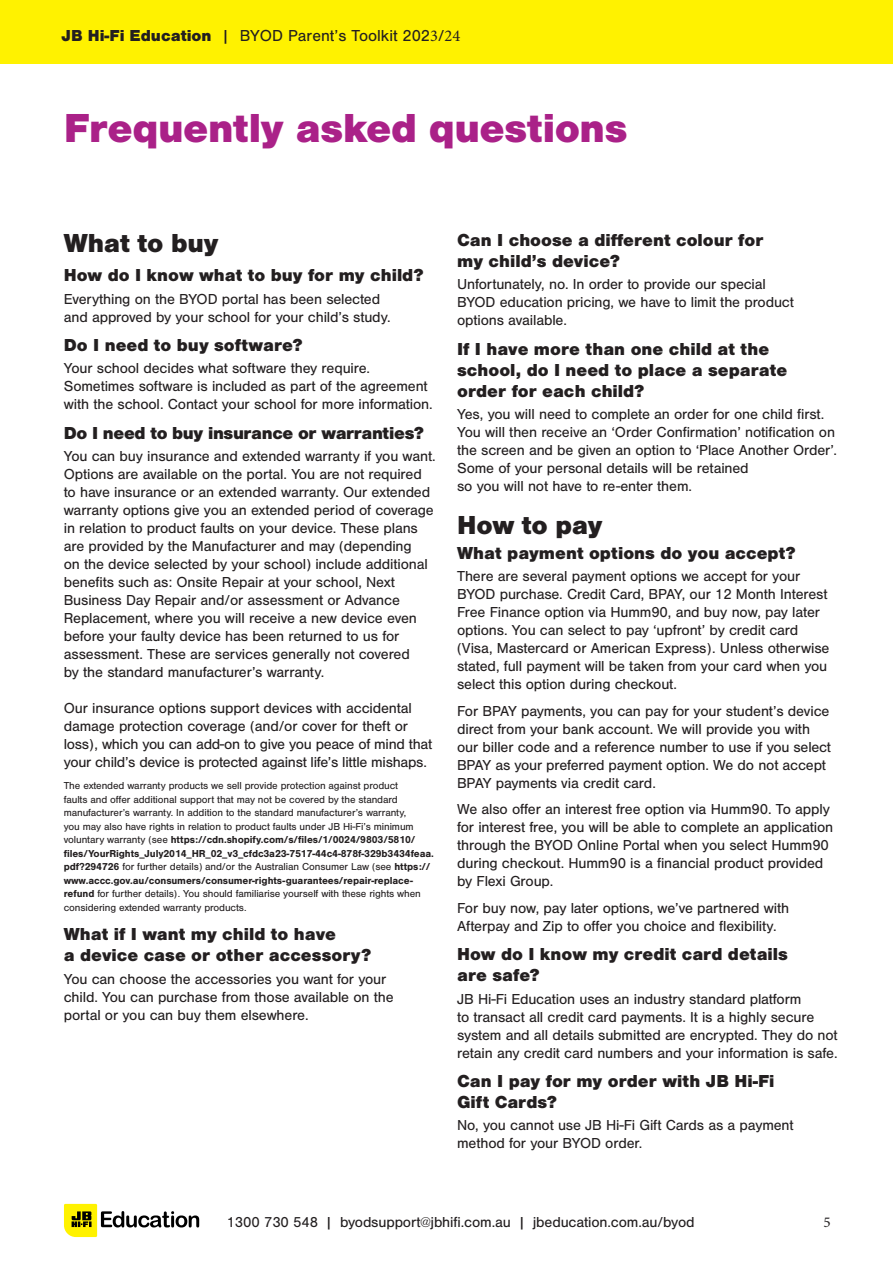
<style>
.page{position:relative;width:893px;height:1263px;background:#fff}
.page>*{position:absolute;margin:0;border:0;box-sizing:border-box;transform-origin:0 0}
.t1{font:900 42px "Nimbus San";letter-spacing:-.01em;color:#aa2188}
.t2{font:900 27px "Nimbus San";letter-spacing:-.01em;color:#231f20}
.t3{font:900 18px/21px "Nimbus San";color:#231f20}
.t4{font:900 18px "Nimbus San";letter-spacing:-.02em;color:#231f20}
.t5{font:16.5px "Nimbus San";color:#231f20}
.t6{font:15px/18px "Nimbus San";letter-spacing:-.01em;color:#231f20}
.t7{font:15px "Minion Pro";color:#231f20}
.t8{font:10.5px/13.5px "Nimbus San";letter-spacing:-.01em;color:#231f20}
.s1{font-weight:900}
.s2{font-family:"Minion Pro"}
.s3{font-weight:700}
</style>
<div class="page">
<div style="left:0;top:0;width:893px;height:64px;background:#fff200"></div>
<svg style="left:64px;top:1204px;width:135px;height:33px"></svg>
<p class="t5" style="left:62px;top:26px;width:400px"><span class="s1">JB Hi-Fi Education</span> | BYOD Parent’s Toolkit 202<span class="s2">3</span>/<span class="s2">24</span></p>
<h1 class="t1" style="left:64px;top:104px;width:565px">Frequently asked questions</h1>
<h2 class="t2" style="left:64px;top:227px;width:156px">What to buy</h2>
<p class="t3" style="left:64px;top:265px;width:361px">How do I know what to buy for my child?</p>
<p class="t6" style="left:64px;top:290px;width:328px">Everything on the BYOD portal has been selected and approved by your school for your child’s study.</p>
<p class="t3" style="left:64px;top:335px;width:240px">Do I need to buy software?</p>
<p class="t6" style="left:64px;top:360px;width:371px">Your school decides what software they require.<br>Sometimes software is included as part of the agreement with the school. Contact your school for more information.</p>
<p class="t4" style="left:64px;top:423px;width:362px">Do I need to buy insurance or warranties?</p>
<p class="t6" style="left:64px;top:447px;width:374px">You can buy insurance and extended warranty if you want.<br>Options are available on the portal. You are not required to have insurance or an extended warranty. Our extended warranty options give you an extended period of coverage in relation to product faults on your device. These plans are provided by the Manufacturer and may (depending<br>on the device selected by your school) include additional benefits such as: Onsite Repair at your school, Next Business Day Repair and/or assessment or Advance Replacement, where you will receive a new device even before your faulty device has been returned to us for assessment. These are services generally not covered<br>by the standard manufacturer’s warranty.</p>
<p class="t6" style="left:64px;top:699px;width:370px">Our insurance options support devices with accidental damage protection coverage (and/or cover for theft or loss), which you can add-on to give you peace of mind that your child’s device is protected against life’s little mishaps.</p>
<p class="t8" style="left:64px;top:779px;width:372px">The extended warranty products we sell provide protection against product<br>faults and offer additional support that may not be covered by the standard manufacturer’s warranty. In addition to the standard manufacturer’s warranty,<br>you may also have rights in relation to product faults under JB Hi-Fi’s minimum voluntary warranty (see <span class="s3">https://cdn.shopify.com/s/files/1/0024/9803/5810/ files/YourRights_July2014_HR_02_v3_cfdc3a23-7517-44c4-878f-329b3434feaa. pdf?294726</span> for further details) and/or the Australian Consumer Law (see <span class="s3">https:// www.accc.gov.au/consumers/consumer-rights-guarantees/repair-replace&shy;refund</span> for further details). You should familiarise yourself with these rights when considering extended warranty products.</p>
<p class="t3" style="left:64px;top:924px;width:309px">What if I want my child to have<br>a device case or other accessory?</p>
<p class="t6" style="left:64px;top:970px;width:331px">You can choose the accessories you want for your child. You can purchase from those available on the portal or you can buy them elsewhere.</p>
<p class="t3" style="left:457px;top:229px;width:308px">Can I choose a different colour for my child’s device?</p>
<p class="t6" style="left:457px;top:275px;width:338px">Unfortunately, no. In order to provide our special<br>BYOD education pricing, we have to limit the product options available.</p>
<p class="t3" style="left:457px;top:338px;width:332px">If I have more than one child at the school, do I need to place a separate order for each child?</p>
<p class="t6" style="left:457px;top:405px;width:381px">Yes, you will need to complete an order for one child first.<br>You will then receive an ‘Order Confirmation’ notification on the screen and be given an option to ‘Place Another Order’.<br>Some of your personal details will be retained<br>so you will not have to re-enter them.</p>
<h2 class="t2" style="left:457px;top:509px;width:147px">How to pay</h2>
<p class="t3" style="left:457px;top:542px;width:340px">What payment options do you accept?</p>
<p class="t6" style="left:457px;top:567px;width:374px">There are several payment options we accept for your BYOD purchase. Credit Card, BPAY, our 12 Month Interest Free Finance option via Humm90, and buy now, pay later options. You can select to pay ‘upfront’ by credit card (Visa, Mastercard or American Express). Unless otherwise stated, full payment will be taken from your card when you select this option during checkout.</p>
<p class="t6" style="left:457px;top:702px;width:375px">For BPAY payments, you can pay for your student’s device direct from your bank account. We will provide you with our biller code and a reference number to use if you select BPAY as your preferred payment option. We do not accept BPAY payments via credit card.</p>
<p class="t6" style="left:457px;top:800px;width:378px">We also offer an interest free option via Humm90. To apply for interest free, you will be able to complete an application through the BYOD Online Portal when you select Humm90 during checkout. Humm90 is a financial product provided by Flexi Group.</p>
<p class="t6" style="left:457px;top:899px;width:334px">For buy now, pay later options, we’ve partnered with<br>Afterpay and Zip to offer you choice and flexibility.</p>
<p class="t3" style="left:457px;top:944px;width:332px">How do I know my credit card details are safe?</p>
<p class="t6" style="left:457px;top:990px;width:382px">JB Hi-Fi Education uses an industry standard platform<br>to transact all credit card payments. It is a highly secure system and all details submitted are encrypted. They do not retain any credit card numbers and your information is safe.</p>
<p class="t3" style="left:457px;top:1071px;width:319px">Can I pay for my order with JB Hi-Fi<br>Gift Cards?</p>
<p class="t6" style="left:457px;top:1116px;width:338px">No, you cannot use JB Hi-Fi Gift Cards as a payment method for your BYOD order.</p>
<p class="t6" style="left:227px;top:1213px;width:469px">1300 730 548 | byodsupport@jbhifi.com.au | jbeducation.com.au/byod</p>
<p class="t7" style="left:823px;top:1212px;width:9px">5</p>
</div>
